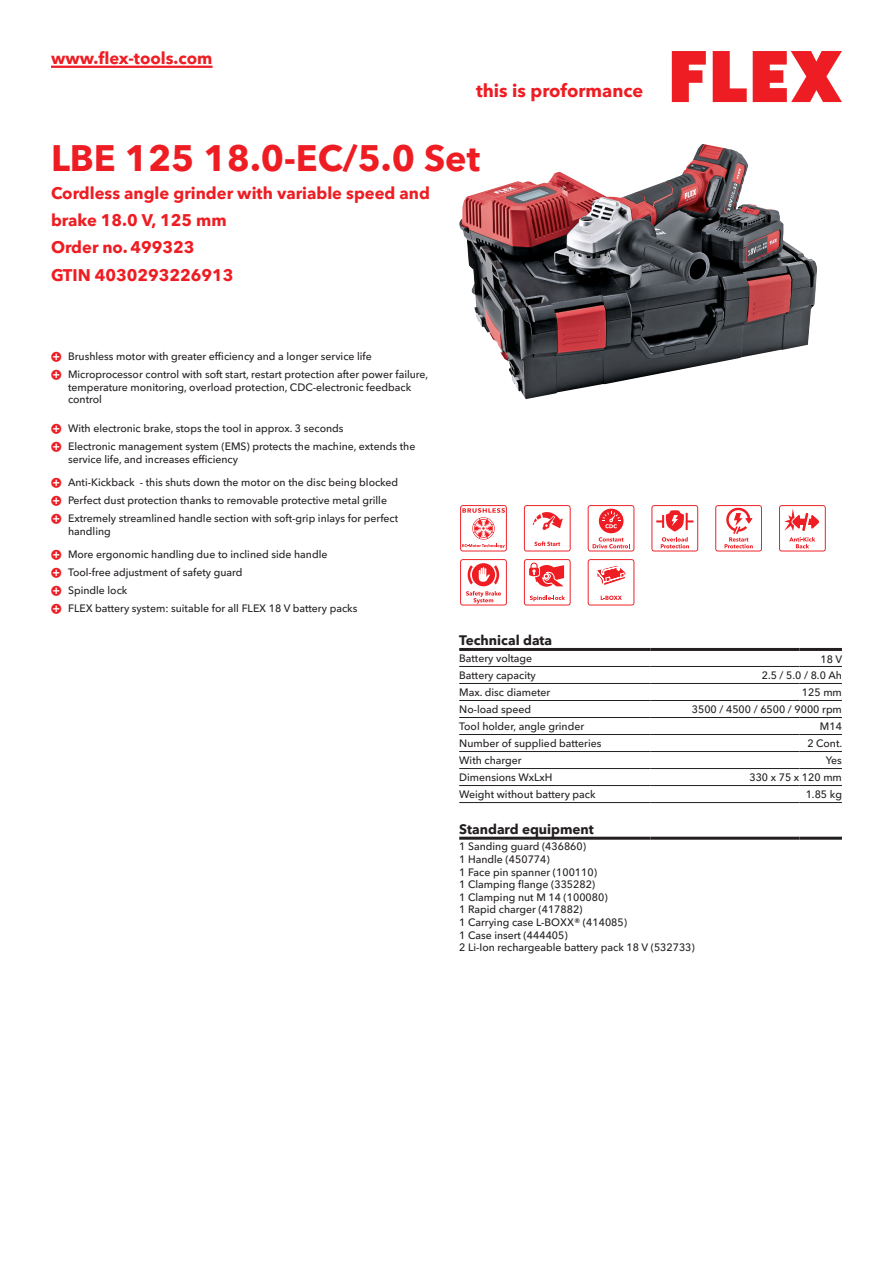
<style>
.page{position:relative;width:893px;height:1263px;background:#fff}
.page>*{position:absolute;margin:0;border:0;box-sizing:border-box;transform-origin:0 0}
.CB_AF_Product-name{font:700 36px "Avenir Next W1 G";color:#ee1d23}
.t1{font:700 18px "Avenir Next W1 G";color:#ee1d23}
.CB_AF_Product-short{font:700 16.5px/27px "Avenir Next W1 G";color:#ee1d23}
.CB_AF_Order-number{font:700 16.5px "Avenir Next W1 G";color:#ee1d23}
.CB_AF_Table-headline{font:700 13.5px "Avenir Next W1 G";color:#231f20}
.CB_AF_Table-specific{font:500 10.5px/12.6px "Avenir Next W1 G";color:#231f20}
</style>
<div class="page">
<svg style="left:672px;top:51px;width:34px;height:51px"></svg>
<svg style="left:713px;top:51px;width:34px;height:51px"></svg>
<svg style="left:753px;top:51px;width:89px;height:51px"></svg>
<hr style="left:51px;top:66px;width:162px;height:2px;background:#ee1d23">
<img style="left:459px;top:144px;width:358px;height:255px">
<hr style="left:459px;top:666px;width:192px;height:1px;background:#231f20">
<hr style="left:651px;top:666px;width:148px;height:1px;background:#231f20">
<hr style="left:799px;top:666px;width:43px;height:1px;background:#231f20">
<hr style="left:459px;top:683px;width:192px;height:1px;background:#231f20">
<hr style="left:651px;top:683px;width:148px;height:1px;background:#231f20">
<hr style="left:799px;top:683px;width:43px;height:1px;background:#231f20">
<hr style="left:459px;top:700px;width:192px;height:1px;background:#231f20">
<hr style="left:651px;top:700px;width:148px;height:1px;background:#231f20">
<hr style="left:799px;top:700px;width:43px;height:1px;background:#231f20">
<hr style="left:459px;top:717px;width:192px;height:1px;background:#231f20">
<hr style="left:651px;top:717px;width:148px;height:1px;background:#231f20">
<hr style="left:799px;top:717px;width:43px;height:1px;background:#231f20">
<hr style="left:459px;top:734px;width:192px;height:1px;background:#231f20">
<hr style="left:651px;top:734px;width:148px;height:1px;background:#231f20">
<hr style="left:799px;top:734px;width:43px;height:1px;background:#231f20">
<hr style="left:459px;top:751px;width:192px;height:1px;background:#231f20">
<hr style="left:651px;top:751px;width:148px;height:1px;background:#231f20">
<hr style="left:799px;top:751px;width:43px;height:1px;background:#231f20">
<hr style="left:459px;top:768px;width:192px;height:1px;background:#231f20">
<hr style="left:651px;top:768px;width:148px;height:1px;background:#231f20">
<hr style="left:799px;top:768px;width:43px;height:1px;background:#231f20">
<hr style="left:459px;top:785px;width:192px;height:1px;background:#231f20">
<hr style="left:651px;top:785px;width:148px;height:1px;background:#231f20">
<hr style="left:799px;top:785px;width:43px;height:1px;background:#231f20">
<hr style="left:459px;top:802px;width:192px;height:1px;background:#231f20">
<hr style="left:651px;top:802px;width:148px;height:1px;background:#231f20">
<hr style="left:799px;top:802px;width:43px;height:1px;background:#231f20">
<hr style="left:459px;top:648px;width:192px;height:3px;background:#231f20">
<hr style="left:651px;top:648px;width:148px;height:3px;background:#231f20">
<hr style="left:799px;top:648px;width:43px;height:3px;background:#231f20">
<hr style="left:459px;top:837px;width:192px;height:3px;background:#231f20">
<hr style="left:651px;top:837px;width:148px;height:3px;background:#231f20">
<hr style="left:799px;top:837px;width:43px;height:3px;background:#231f20">
<svg style="left:460px;top:505px;width:47px;height:46px"></svg>
<svg style="left:524px;top:505px;width:47px;height:46px"></svg>
<svg style="left:588px;top:505px;width:46px;height:46px"></svg>
<svg style="left:651px;top:505px;width:47px;height:46px"></svg>
<svg style="left:715px;top:505px;width:47px;height:46px"></svg>
<svg style="left:779px;top:505px;width:47px;height:46px"></svg>
<svg style="left:460px;top:559px;width:47px;height:46px"></svg>
<svg style="left:524px;top:559px;width:47px;height:46px"></svg>
<svg style="left:588px;top:559px;width:46px;height:46px"></svg>
<h3 class="CB_AF_Product-short" style="left:51px;top:43px;width:163px">www.flex-tools.com</h3>
<h2 class="t1" style="left:476px;top:77px;width:169px">this is proformance</h2>
<p class="CB_AF_Product-name" style="left:51px;top:130px;width:431px">LBE 125 18.0-EC/5.0 Set</p>
<p class="CB_AF_Product-short" style="left:51px;top:178px;width:380px">Cordless angle grinder with variable speed and brake 18.0 V, 125 mm</p>
<p class="CB_AF_Order-number" style="left:51px;top:234px;width:145px">Order no. 499323</p>
<p class="CB_AF_Order-number" style="left:51px;top:262px;width:184px">GTIN 4030293226913</p>
<p class="CB_AF_Table-specific" style="left:68px;top:349px;width:305px">Brushless motor with greater efficiency and a longer service life</p>
<p class="CB_AF_Table-specific" style="left:68px;top:367px;width:362px">Microprocessor control with soft start, restart protection after power failure, temperature monitoring, overload protection, CDC-electronic feedback control</p>
<p class="CB_AF_Table-specific" style="left:68px;top:421px;width:277px">With electronic brake, stops the tool in approx. 3 seconds</p>
<p class="CB_AF_Table-specific" style="left:68px;top:439px;width:349px">Electronic management system (EMS) protects the machine, extends the service life, and increases efficiency</p>
<p class="CB_AF_Table-specific" style="left:68px;top:475px;width:332px">Anti-Kickback - this shuts down the motor on the disc being blocked</p>
<p class="CB_AF_Table-specific" style="left:68px;top:493px;width:320px">Perfect dust protection thanks to removable protective metal grille</p>
<p class="CB_AF_Table-specific" style="left:68px;top:511px;width:332px">Extremely streamlined handle section with soft-grip inlays for perfect handling</p>
<p class="CB_AF_Table-specific" style="left:68px;top:547px;width:261px">More ergonomic handling due to inclined side handle</p>
<p class="CB_AF_Table-specific" style="left:68px;top:565px;width:176px">Tool-free adjustment of safety guard</p>
<p class="CB_AF_Table-specific" style="left:68px;top:583px;width:61px">Spindle lock</p>
<p class="CB_AF_Table-specific" style="left:68px;top:601px;width:291px">FLEX battery system: suitable for all FLEX 18 V battery packs</p>
<p class="CB_AF_Table-headline" style="left:459px;top:630px;width:94px">Technical data</p>
<p class="CB_AF_Table-specific" style="left:459px;top:651px;width:75px">Battery voltage</p>
<p class="CB_AF_Table-specific" style="left:820px;top:652px;width:23px">18 V</p>
<p class="CB_AF_Table-specific" style="left:459px;top:668px;width:78px">Battery capacity</p>
<p class="CB_AF_Table-specific" style="left:762px;top:668px;width:82px">2.5 / 5.0 / 8.0 Ah</p>
<p class="CB_AF_Table-specific" style="left:459px;top:685px;width:93px">Max. disc diameter</p>
<p class="CB_AF_Table-specific" style="left:802px;top:685px;width:41px">125 mm</p>
<p class="CB_AF_Table-specific" style="left:459px;top:702px;width:74px">No-load speed</p>
<p class="CB_AF_Table-specific" style="left:692px;top:702px;width:152px">3500 / 4500 / 6500 / 9000 rpm</p>
<p class="CB_AF_Table-specific" style="left:459px;top:719px;width:126px">Tool holder, angle grinder</p>
<p class="CB_AF_Table-specific" style="left:820px;top:719px;width:23px">M14</p>
<p class="CB_AF_Table-specific" style="left:459px;top:736px;width:144px">Number of supplied batteries</p>
<p class="CB_AF_Table-specific" style="left:807px;top:736px;width:36px">2 Cont.</p>
<p class="CB_AF_Table-specific" style="left:459px;top:753px;width:64px">With charger</p>
<p class="CB_AF_Table-specific" style="left:826px;top:753px;width:18px">Yes</p>
<p class="CB_AF_Table-specific" style="left:459px;top:770px;width:95px">Dimensions WxLxH</p>
<p class="CB_AF_Table-specific" style="left:749px;top:770px;width:94px">330 x 75 x 120 mm</p>
<p class="CB_AF_Table-specific" style="left:459px;top:787px;width:138px">Weight without battery pack</p>
<p class="CB_AF_Table-specific" style="left:806px;top:787px;width:38px">1.85 kg</p>
<p class="CB_AF_Table-headline" style="left:459px;top:818px;width:136px">Standard equipment</p>
<p class="CB_AF_Table-specific" style="left:459px;top:839px;width:237px">1 Sanding guard (436860)<br>1 Handle (450774)<br>1 Face pin spanner (100110)<br>1 Clamping flange (335282)<br>1 Clamping nut M 14 (100080)<br>1 Rapid charger (417882)<br>1 Carrying case L-BOXX® (414085)<br>1 Case insert (444405)<br>2 Li-Ion rechargeable battery pack 18 V (532733)</p>
</div>
